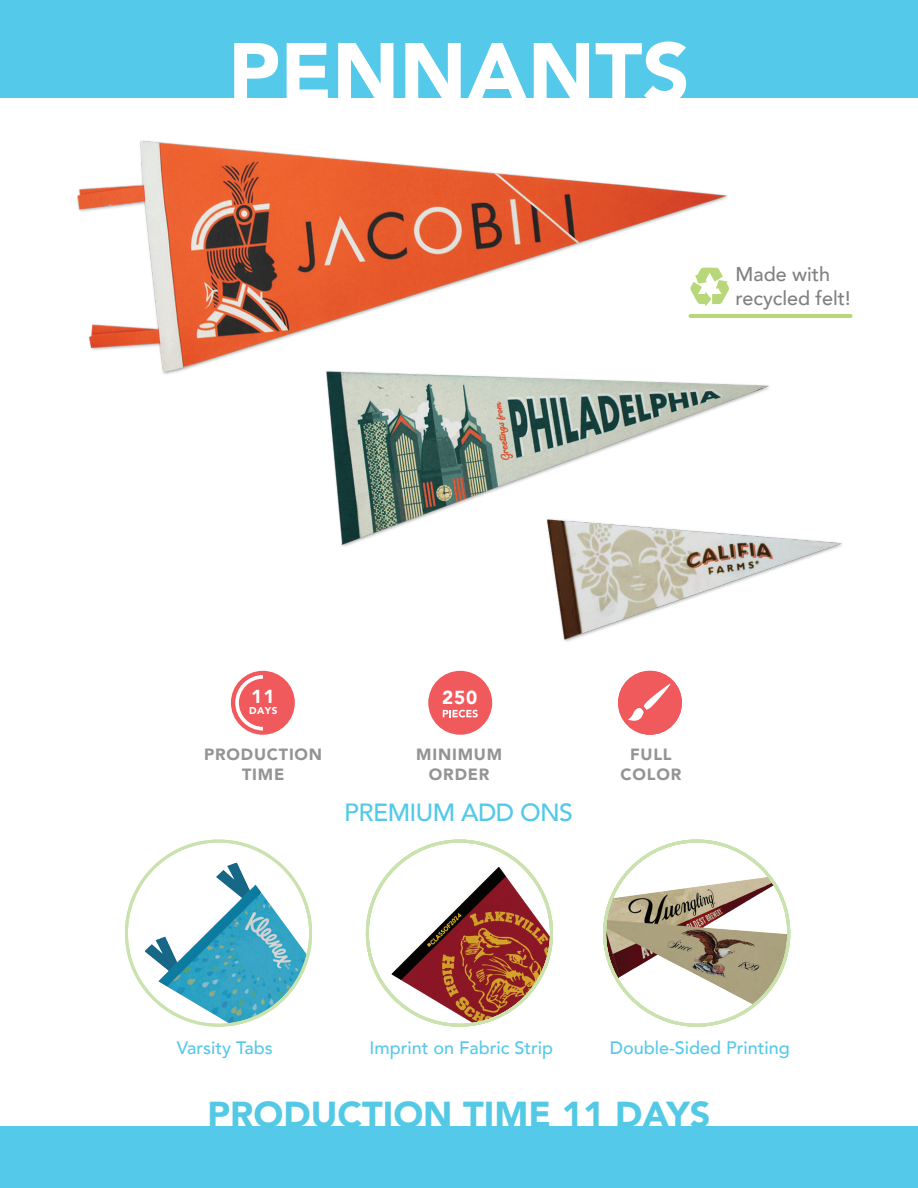
<style>
.page{position:relative;width:918px;height:1188px;background:#fff}
.page>*{position:absolute;margin:0;border:0;box-sizing:border-box;transform-origin:0 0}
.t1{font:900 82.5px "Avenir";color:#fff}
.t2{font:900 36px "Avenir";color:#53c9e6}
.t3{font:500 24.75px "Avenir";letter-spacing:-.02em;color:#52c9e8}
.t4{font:500 19.8px/23.7px "Avenir";color:#818181}
.t5{font:900 18.75px "Avenir";color:#fff}
.t6{font:500 18px "Avenir";color:#55c9e9}
.t7{font:900 16.35px/19.5px "Avenir";letter-spacing:.05em;color:#959494;text-align:center}
.t8{font:900 9.9px "Avenir";color:#fff}
</style>
<div class="page">
<div style="left:0;top:0;width:918px;height:99px;background:#55c9e9"></div>
<div style="left:0;top:1127px;width:918px;height:61px;background:#55c9e9"></div>
<div style="left:231px;top:671px;width:64px;height:64px;background:#f05a5d;border-radius:50%"></div>
<svg style="left:235px;top:675px;width:28px;height:55px"></svg>
<div style="left:428px;top:671px;width:64px;height:64px;background:#f05a5d;border-radius:50%"></div>
<svg style="left:443px;top:710px;width:35px;height:8px"></svg>
<svg style="left:365px;top:839px;width:188px;height:188px"></svg>
<svg style="left:603px;top:839px;width:188px;height:188px"></svg>
<svg style="left:125px;top:839px;width:188px;height:188px"></svg>
<div style="left:618px;top:671px;width:64px;height:64px;background:#f05a5d;border-radius:50%"></div>
<svg style="left:628px;top:683px;width:43px;height:38px"></svg>
<img style="left:554px;top:539px;width:288px;height:103px">
<img style="left:77px;top:140px;width:650px;height:235px">
<img style="left:308px;top:349px;width:488px;height:222px">
<hr style="left:690px;top:314px;width:161px;height:4px;background:#b7d779">
<svg style="left:690px;top:268px;width:39px;height:38px"></svg>
<h1 class="t1" style="left:228px;top:39px;width:463px">PENNANTS</h1>
<p class="t4" style="left:736px;top:264px;width:117px">Made with recycled felt!</p>
<p class="t5" style="left:251px;top:686px;width:25px">11</p>
<p class="t5" style="left:442px;top:687px;width:37px">250</p>
<p class="t8" style="left:249px;top:705px;width:30px">DAYS</p>
<p class="t7" style="left:204px;top:745px;width:120px">PRODUCTION<br>TIME</p>
<p class="t7" style="left:416px;top:745px;width:87px">MINIMUM<br>ORDER</p>
<p class="t7" style="left:621px;top:745px;width:62px">FULL<br>COLOR</p>
<h3 class="t3" style="left:344px;top:798px;width:230px">PREMIUM ADD ONS</h3>
<p class="t6" style="left:177px;top:1039px;width:97px">Varsity Tabs</p>
<p class="t6" style="left:370px;top:1039px;width:185px">Imprint on Fabric Strip</p>
<p class="t6" style="left:610px;top:1040px;width:182px">Double-Sided Printing</p>
<h2 class="t2" style="left:207px;top:1100px;width:505px">PRODUCTION TIME 11 DAYS</h2>
</div>
